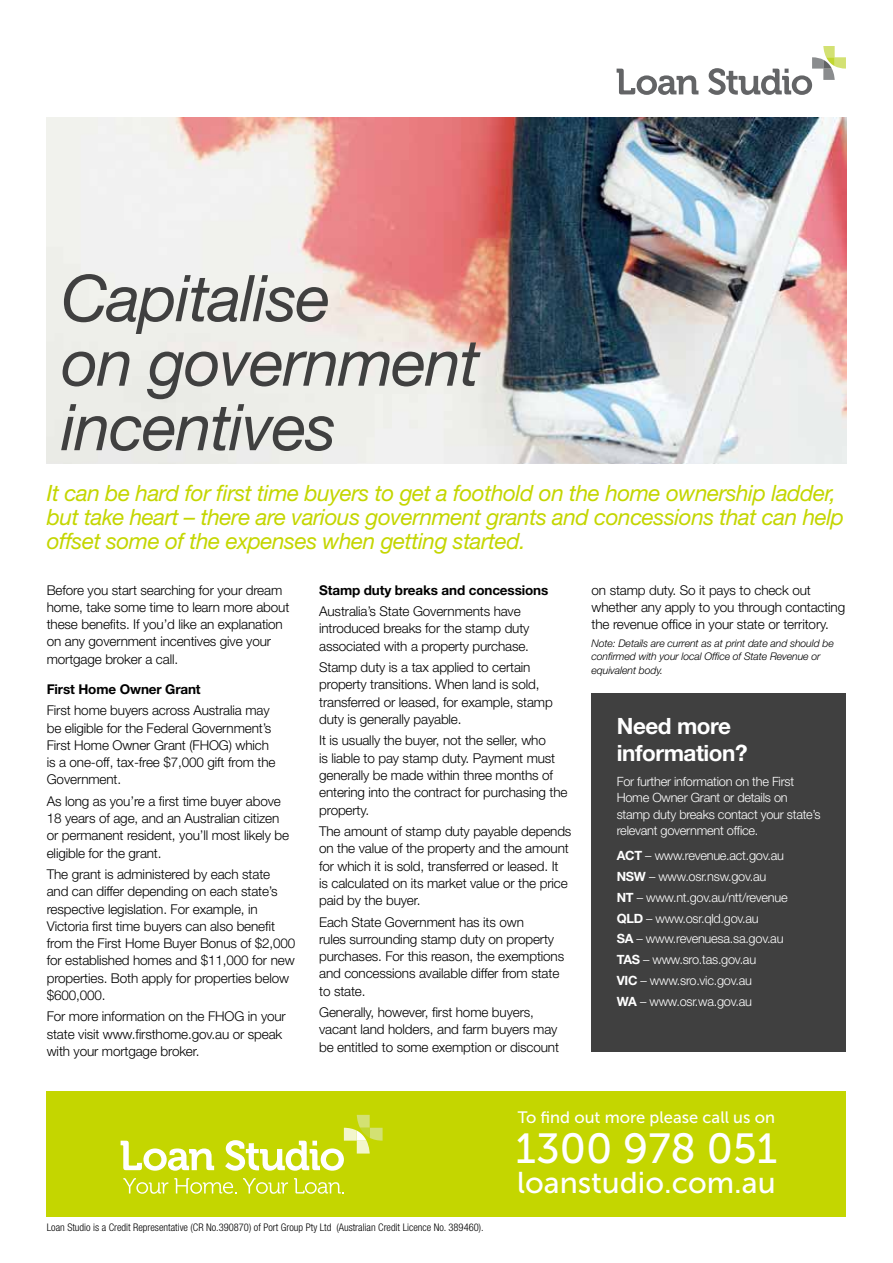
<style>
.page{position:relative;width:893px;height:1263px;background:#fff}
.page>*{position:absolute;margin:0;border:0;box-sizing:border-box;transform-origin:0 0}
.t1{font:italic 64.5px/64.5px "Helvetica Neue";letter-spacing:-.02em;color:#404040}
.t2{font:42px "Museo Sans 500";color:#fff}
.t3{font:30px "Museo Sans 500";color:#fff}
.t4{font:italic 22.5px/24px "Helvetica Neue";letter-spacing:-.02em;color:#c4d600}
.t5{font:700 22.5px/27px "Helvetica Neue";letter-spacing:-.02em;color:#fff}
.t6{font:16.5px "Museo Sans 500";color:#fff}
.t7{font:300 13.5px/17.2px "Helvetica Neue";letter-spacing:-.01em;color:#000}
.t8{font:700 13.5px "Helvetica Neue";letter-spacing:-.01em;color:#000}
.t9{font:300 12.75px/20.7px "Helvetica Neue";letter-spacing:-.02em;color:#fff}
.t10{font:italic 300 10.5px/13.5px "Helvetica Neue";letter-spacing:-.01em;color:#000}
.t11{font:300 condensed 10.5px "Helvetica Neue";color:#000}
.s1{font-weight:700}
</style>
<div class="page">
<div style="left:47px;top:1091px;width:799px;height:125px;background:#c4d600"></div>
<svg style="left:121px;top:1141px;width:93px;height:30px"></svg>
<svg style="left:225px;top:1115px;width:158px;height:56px"></svg>
<svg style="left:123px;top:1178px;width:45px;height:16px"></svg>
<svg style="left:174px;top:1178px;width:63px;height:16px"></svg>
<svg style="left:243px;top:1178px;width:45px;height:16px"></svg>
<svg style="left:294px;top:1178px;width:50px;height:16px"></svg>
<svg style="left:617px;top:69px;width:81px;height:26px"></svg>
<svg style="left:708px;top:46px;width:138px;height:49px"></svg>
<img style="left:47px;top:118px;width:799px;height:345px">
<div style="left:592px;top:693px;width:254px;height:358px;background:#404040"></div>
<h1 class="t1" style="left:61px;top:265px;width:420px">Capitalise<br>on government incentives</h1>
<h3 class="t4" style="left:47px;top:480px;width:799px">It can be hard for first time buyers to get a foothold on the home ownership ladder, but take heart – there are various government grants and concessions that can help offset some of the expenses when getting started.</h3>
<p class="t7" style="left:47px;top:581px;width:244px">Before you start searching for your dream home, take some time to learn more about these benefits. If you’d like an explanation on any government incentives give your mortgage broker a call.</p>
<p class="t8" style="left:47px;top:680px;width:155px">First Home Owner Grant</p>
<p class="t7" style="left:47px;top:701px;width:230px">First home buyers across Australia may be eligible for the Federal Government’s First Home Owner Grant (FHOG) which is a one-off, tax-free $7,000 gift from the Government.</p>
<p class="t7" style="left:47px;top:792px;width:244px">As long as you’re a first time buyer above 18 years of age, and an Australian citizen or permanent resident, you’ll most likely be eligible for the grant.</p>
<p class="t7" style="left:47px;top:865px;width:250px">The grant is administered by each state<br>and can differ depending on each state’s respective legislation. For example, in Victoria first time buyers can also benefit from the First Home Buyer Bonus of $2,000 for established homes and $11,000 for new properties. Both apply for properties below $600,000.</p>
<p class="t7" style="left:47px;top:1007px;width:241px">For more information on the FHOG in your state visit www.firsthome.gov.au or speak with your mortgage broker.</p>
<p class="t8" style="left:319px;top:581px;width:231px">Stamp duty breaks and concessions</p>
<p class="t7" style="left:319px;top:602px;width:212px">Australia’s State Governments have introduced breaks for the stamp duty associated with a property purchase.</p>
<p class="t7" style="left:319px;top:658px;width:235px">Stamp duty is a tax applied to certain property transitions. When land is sold, transferred or leased, for example, stamp duty is generally payable.</p>
<p class="t7" style="left:319px;top:732px;width:250px">It is usually the buyer, not the seller, who<br>is liable to pay stamp duty. Payment must generally be made within three months of entering into the contract for purchasing the property.</p>
<p class="t7" style="left:319px;top:822px;width:254px">The amount of stamp duty payable depends on the value of the property and the amount for which it is sold, transferred or leased. It<br>is calculated on its market value or the price paid by the buyer.</p>
<p class="t7" style="left:319px;top:913px;width:247px">Each State Government has its own<br>rules surrounding stamp duty on property purchases. For this reason, the exemptions and concessions available differ from state to state.</p>
<p class="t7" style="left:319px;top:1003px;width:241px">Generally, however, first home buyers, vacant land holders, and farm buyers may be entitled to some exemption or discount</p>
<p class="t7" style="left:592px;top:581px;width:255px">on stamp duty. So it pays to check out whether any apply to you through contacting the revenue office in your state or territory.</p>
<p class="t10" style="left:592px;top:636px;width:244px">Note: Details are current as at print date and should be confirmed with your local Office of State Revenue or equivalent body.</p>
<h3 class="t5" style="left:617px;top:712px;width:132px">Need more information?</h3>
<p class="t9" style="left:617px;top:773px;width:205px;line-height:16.5px">For further information on the First Home Owner Grant or details on stamp duty breaks contact your state’s relevant government office.</p>
<p class="t9" style="left:617px;top:845px;width:172px"><span class="s1">ACT</span> – www.revenue.act.gov.au<br><span class="s1">NSW</span> – www.osr.nsw.gov.au<br><span class="s1">NT</span> – www.nt.gov.au/ntt/revenue<br><span class="s1">QLD</span> – www.osr.qld.gov.au<br><span class="s1">SA</span> – www.revenuesa.sa.gov.au<br><span class="s1">TAS</span> – www.sro.tas.gov.au<br><span class="s1">VIC</span> – www.sro.vic.gov.au<br><span class="s1">WA</span> – www.osr.wa.gov.au</p>
<p class="t11" style="left:47px;top:1221px;width:438px">Loan Studio is a Credit Representative (CR No.390870) of Port Group Pty Ltd (Australian Credit Licence No. 389460).</p>
<p class="t6" style="left:518px;top:1108px;width:259px">To find out more please call us on</p>
<h2 class="t2" style="left:515px;top:1126px;width:263px">1300 978 051</h2>
<h3 class="t3" style="left:517px;top:1166px;width:260px">loanstudio.com.au</h3>
</div>
